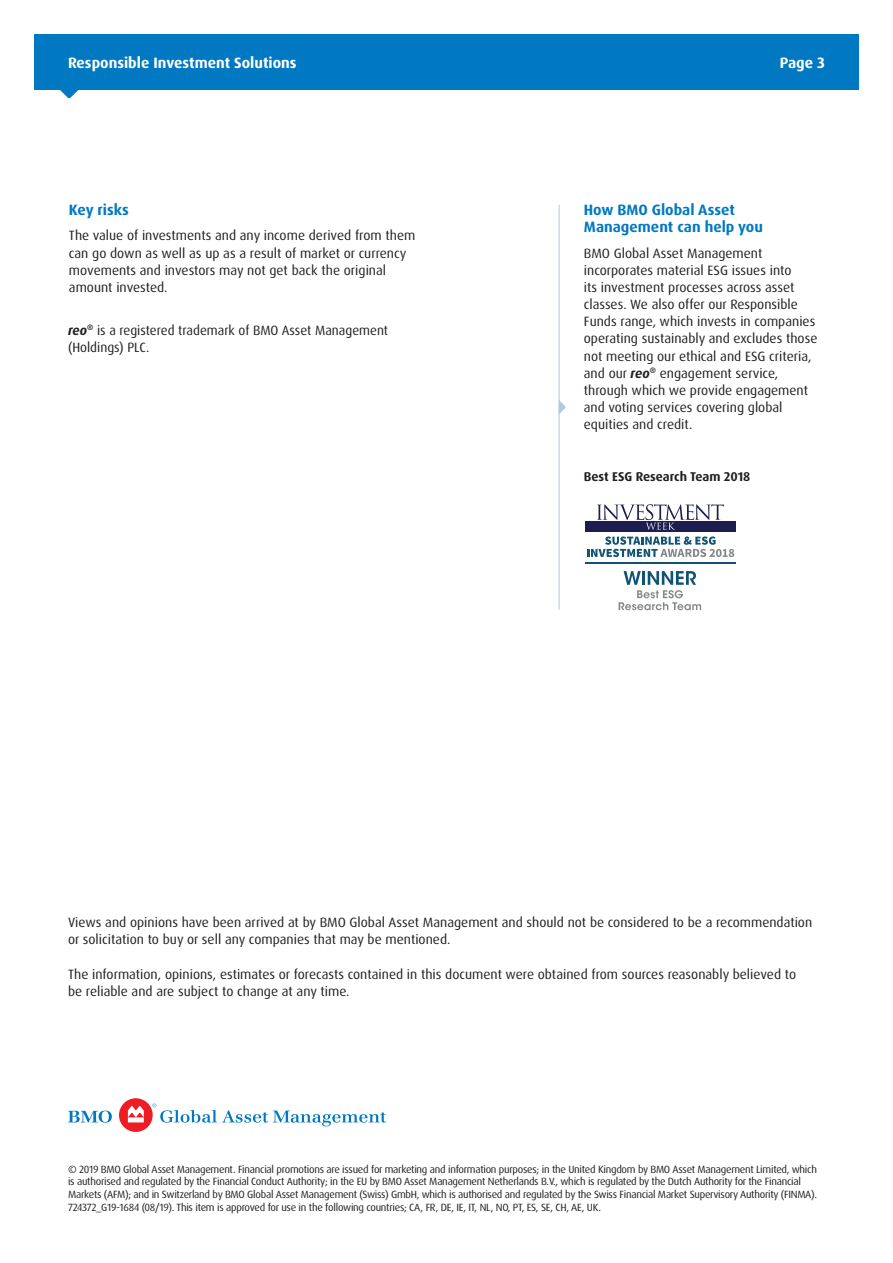
<style>
.page{position:relative;width:893px;height:1263px;background:#fff}
.page>*{position:absolute;margin:0;border:0;box-sizing:border-box;transform-origin:0 0}
.Heading_10pt_blue__2{font:700 15px/17.1px "Dax Pro";color:#0079c2}
.Header_date{font:700 15px "Dax Pro";color:#fff}
.Header_page_no{font:700 15px "Dax Pro";color:#fff}
.Body_9pt__2mm{font:13.5px/17.1px "Dax Pro";color:#231f20}
.Body_9pt__2mm-2{font:700 12.75px "Dax Pro";color:#231f20}
.Disclaimer{font:10.5px/12.6px "Dax Pro";letter-spacing:-.025em;color:#231f20}
.s1{font-weight:700;font-style:italic}
</style>
<div class="page">
<div style="left:34px;top:34px;width:825px;height:56px;background:#0079c2"></div>
<svg style="left:60px;top:90px;width:18px;height:8px"></svg>
<svg style="left:68px;top:1110px;width:44px;height:12px"></svg>
<div style="left:119px;top:1098px;width:34px;height:34px;background:#ee1d23;border-radius:50%"></div>
<svg style="left:128px;top:1106px;width:16px;height:16px"></svg>
<svg style="left:152px;top:1103px;width:234px;height:23px"></svg>
<svg style="left:619px;top:571px;width:82px;height:39px"></svg>
<svg style="left:587px;top:536px;width:147px;height:21px"></svg>
<div style="left:585px;top:521px;width:150px;height:10px;background:#1d1e4f"></div>
<svg style="left:597px;top:504px;width:127px;height:26px"></svg>
<hr style="left:585px;top:562px;width:150px;height:2px;background:#105374">
<hr style="left:559px;top:205px;width:1px;height:404px;background:#adc8e8">
<svg style="left:559px;top:400px;width:6px;height:13px"></svg>
<p class="Header_date" style="left:68px;top:53px;width:230px">Responsible Investment Solutions</p>
<p class="Header_page_no" style="left:780px;top:53px;width:47px">Page 3</p>
<p class="Heading_10pt_blue__2" style="left:69px;top:201px;width:61px">Key risks</p>
<p class="Body_9pt__2mm" style="left:69px;top:227px;width:348px">The value of investments and any income derived from them can go down as well as up as a result of market or currency movements and investors may not get back the original amount invested.</p>
<p class="Body_9pt__2mm" style="left:68px;top:322px;width:322px"><span class="s1">reo</span><sup>®</sup> is a registered trademark of BMO Asset Management (Holdings) PLC.</p>
<p class="Heading_10pt_blue__2" style="left:584px;top:201px;width:181px">How BMO Global Asset<br>Management can help you</p>
<p class="Body_9pt__2mm" style="left:584px;top:244px;width:235px">BMO Global Asset Management incorporates material ESG issues into<br>its investment processes across asset classes. We also offer our Responsible Funds range, which invests in companies operating sustainably and excludes those not meeting our ethical and ESG criteria, and our <span class="s1">reo</span><sup>®</sup> engagement service, through which we provide engagement and voting services covering global equities and credit.</p>
<p class="Body_9pt__2mm-2" style="left:584px;top:468px;width:168px">Best ESG Research Team 2018</p>
<p class="Body_9pt__2mm" style="left:68px;top:914px;width:746px">Views and opinions have been arrived at by BMO Global Asset Management and should not be considered to be a recommendation or solicitation to buy or sell any companies that may be mentioned.</p>
<p class="Body_9pt__2mm" style="left:68px;top:965px;width:730px">The information, opinions, estimates or forecasts contained in this document were obtained from sources reasonably believed to be reliable and are subject to change at any time.</p>
<p class="Disclaimer" style="left:68px;top:1163px;width:751px">© 2019 BMO Global Asset Management. Financial promotions are issued for marketing and information purposes; in the United Kingdom by BMO Asset Management Limited, which is authorised and regulated by the Financial Conduct Authority; in the EU by BMO Asset Management Netherlands B.V., which is regulated by the Dutch Authority for the Financial Markets (AFM); and in Switzerland by BMO Global Asset Management (Swiss) GmbH, which is authorised and regulated by the Swiss Financial Market Supervisory Authority (FINMA).<br>724372_G19-1684 (08/19). This item is approved for use in the following countries; CA, FR, DE, IE, IT, NL, NO, PT, ES, SE, CH, AE, UK.</p>
</div>
